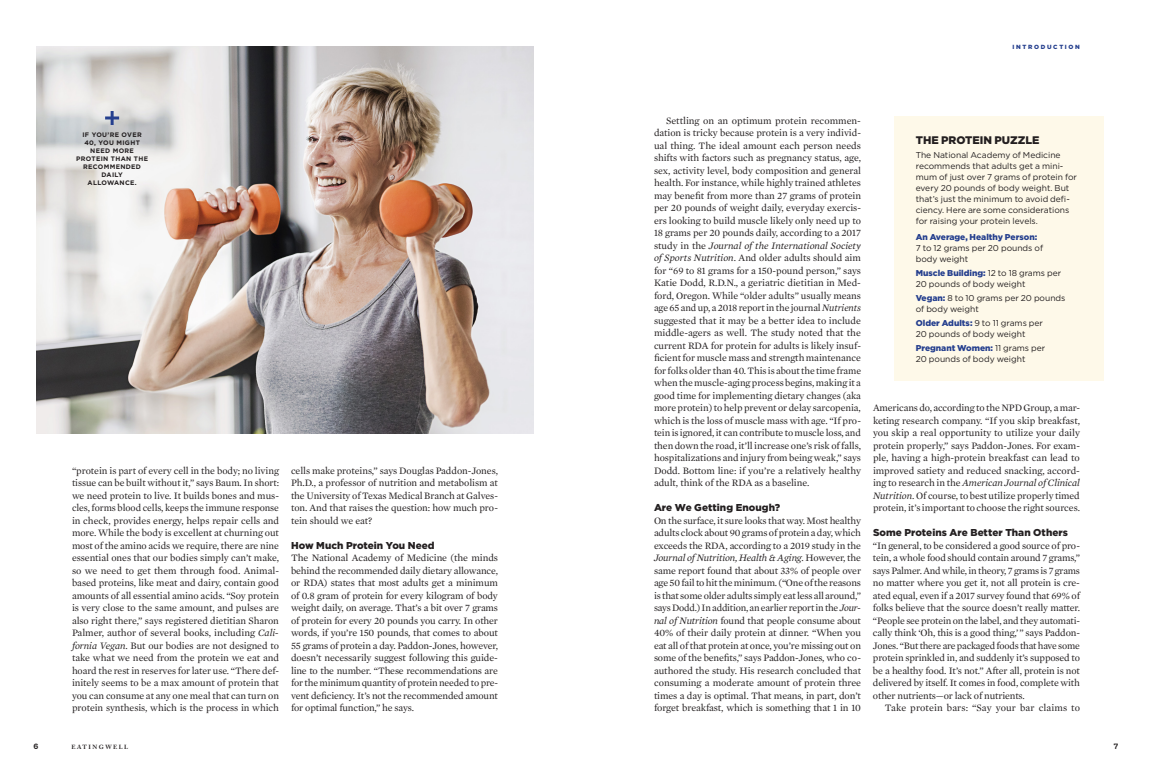
<style>
.page{position:relative;width:1152px;height:783px;background:#fff}
.page>*{position:absolute;margin:0;border:0;box-sizing:border-box;transform-origin:0 0}
.SB_SANS_NO_INDENT{font:900 11px "Gotham";color:#231f20}
.TEXT_JUSTIFIED{font:10px/12.5px "Mercury Text G1";letter-spacing:-.005em;color:#231f20;text-align:justify}
.TEXT_JUSTIFIED-2{font:900 10px "Gotham";letter-spacing:.005em;color:#231f20}
.SB_SANS_NO_INDENT-2{font:8.5px/11px "Gotham";color:#231f20}
.FOLIO_PAGE_NUMBER{font:700 7.5px "Sanchez";color:#231f20}
.FACT_BLACK{font:700 6.5px/8px "Gotham";letter-spacing:.05em;color:#231f20;text-align:center}
.FOLIO_CHAPTER_SLUG{font:900 6px "Gotham";letter-spacing:.28em;color:#253f8e}
.FOLIO_EATING_WELL{font:700 6px "Adobe Caslon Pro";letter-spacing:.25em;color:#231f20}
.s1{font-style:italic}
.s2{font-weight:900;color:#253f8e}
</style>
<div class="page">
<img style="left:36px;top:46px;width:498px;height:388px">
<div style="left:894px;top:116px;width:210px;height:264px;background:#fef9e9"></div>
<hr style="left:111px;top:111px;width:3px;height:14px;background:#253f8e">
<svg style="left:105px;top:116px;width:14px;height:4px"></svg>
<p class="FACT_BLACK" style="left:76px;top:131px;width:73px">IF YOU’RE OVER<br>40, YOU MIGHT<br>NEED MORE<br>PROTEIN THAN THE<br>RECOMMENDED<br>DAILY<br>ALLOWANCE.</p>
<p class="TEXT_JUSTIFIED" style="left:72px;top:463px;width:209px">“protein is part of every cell in the body; no living tissue can be built without it,” says Baum. In short: we need protein to live. It builds bones and mus&shy;cles, forms blood cells, keeps the immune response in check, provides energy, helps repair cells and more. While the body is excellent at churning out most of the amino acids we require, there are nine essential ones that our bodies simply can’t make, so we need to get them through food. Animal&shy;based proteins, like meat and dairy, contain good amounts of all essential amino acids. “Soy protein is very close to the same amount, and pulses are also right there,” says registered dietitian Sharon Palmer, author of several books, including <span class="s1">Cali&shy;fornia Vegan</span>. But our bodies are not designed to take what we need from the protein we eat and hoard the rest in reserves for later use. “There def&shy;initely seems to be a max amount of protein that you can consume at any one meal that can turn on protein synthesis, which is the process in which</p>
<p class="TEXT_JUSTIFIED" style="left:291px;top:463px;width:209px">cells make proteins,” says Douglas Paddon-Jones, Ph.D., a professor of nutrition and metabolism at the University of Texas Medical Branch at Galves&shy;ton. And that raises the question: how much pro&shy;tein should we eat?</p>
<p class="TEXT_JUSTIFIED-2" style="left:291px;top:538px;width:145px">How Much Protein You Need</p>
<p class="TEXT_JUSTIFIED" style="left:291px;top:551px;width:209px">The National Academy of Medicine (the minds behind the recommended daily dietary allowance, or RDA) states that most adults get a minimum of 0.8 gram of protein for every kilogram of body weight daily, on average. That’s a bit over 7 grams of protein for every 20 pounds you carry. In other words, if you’re 150 pounds, that comes to about 55 grams of protein a day. Paddon-Jones, however, doesn’t necessarily suggest following this guide&shy;line to the number. “These recommendations are for the minimum quantity of protein needed to pre&shy;vent deficiency. It’s not the recommended amount for optimal function,” he says.</p>
<p class="FOLIO_CHAPTER_SLUG" style="left:1013px;top:42px;width:69px">INTRODUCTION</p>
<p class="TEXT_JUSTIFIED" style="left:654px;top:113px;width:209px;text-indent:12px">Settling on an optimum protein recommen&shy;dation is tricky because protein is a very individ&shy;ual thing. The ideal amount each person needs shifts with factors such as pregnancy status, age, sex, activity level, body composition and general health. For instance, while highly trained athletes may benefit from more than 27 grams of protein per 20 pounds of weight daily, everyday exercis&shy;ers looking to build muscle likely only need up to 18 grams per 20 pounds daily, according to a 2017 study in the <span class="s1">Journal of the International Society of Sports Nutrition</span>. And older adults should aim for “69 to 81 grams for a 150-pound person,” says Katie Dodd, R.D.N., a geriatric dietitian in Med&shy;ford, Oregon. While “older adults” usually means age 65 and up, a 2018 report in the journal <span class="s1">Nutrients </span>suggested that it may be a better idea to include middle-agers as well. The study noted that the current RDA for protein for adults is likely insuf&shy;ficient for muscle mass and strength maintenance for folks older than 40. This is about the time frame when the muscle-aging process begins, making it a good time for implementing dietary changes (aka more protein) to help prevent or delay sarcopenia, which is the loss of muscle mass with age. “If pro&shy;tein is ignored, it can contribute to muscle loss, and then down the road, it’ll increase one’s risk of falls, hospitalizations and injury from being weak,” says Dodd. Bottom line: if you’re a relatively healthy adult, think of the RDA as a baseline.</p>
<p class="TEXT_JUSTIFIED-2" style="left:654px;top:501px;width:128px">Are We Getting Enough?</p>
<p class="TEXT_JUSTIFIED" style="left:654px;top:513px;width:209px">On the surface, it sure looks that way. Most healthy adults clock about 90 grams of protein a day, which exceeds the RDA, according to a 2019 study in the <span class="s1">Journal of Nutrition, Health &amp; Aging</span>. However, the same report found that about 33% of people over age 50 fail to hit the minimum. (“One of the reasons is that some older adults simply eat less all around,” says Dodd.) In addition, an earlier report in the <span class="s1">Jour&shy;nal of Nutrition</span> found that people consume about 40% of their daily protein at dinner. “When you eat all of that protein at once, you’re missing out on some of the benefits,” says Paddon-Jones, who co&shy;authored the study. His research concluded that consuming a moderate amount of protein three times a day is optimal. That means, in part, don’t forget breakfast, which is something that 1 in 10</p>
<p class="SB_SANS_NO_INDENT" style="left:916px;top:133px;width:125px">THE PROTEIN PUZZLE</p>
<p class="SB_SANS_NO_INDENT-2" style="left:916px;top:150px;width:163px">The National Academy of Medicine recommends that adults get a mini&shy;mum of just over 7 grams of protein for every 20 pounds of body weight. But that’s just the minimum to avoid defi&shy;ciency. Here are some considerations for raising your protein levels.</p>
<p class="SB_SANS_NO_INDENT-2" style="left:916px;top:232px;width:129px"><span class="s2">An Average, Healthy Person:<br></span>7 to 12 grams per 20 pounds of body weight</p>
<p class="SB_SANS_NO_INDENT-2" style="left:916px;top:268px;width:147px"><span class="s2">Muscle Building:</span> 12 to 18 grams per<br>20 pounds of body weight</p>
<p class="SB_SANS_NO_INDENT-2" style="left:916px;top:293px;width:151px"><span class="s2">Vegan:</span> 8 to 10 grams per 20 pounds of body weight</p>
<p class="SB_SANS_NO_INDENT-2" style="left:916px;top:318px;width:129px"><span class="s2">Older Adults:</span> 9 to 11 grams per<br>20 pounds of body weight</p>
<p class="SB_SANS_NO_INDENT-2" style="left:916px;top:343px;width:131px"><span class="s2">Pregnant Women:</span> 11 grams per<br>20 pounds of body weight</p>
<p class="TEXT_JUSTIFIED" style="left:873px;top:401px;width:209px">Americans do, according to the NPD Group, a mar&shy;keting research company. “If you skip breakfast, you skip a real opportunity to utilize your daily protein properly,” says Paddon-Jones. For exam&shy;ple, having a high-protein breakfast can lead to improved satiety and reduced snacking, accord&shy;ing to research in the <span class="s1">American Journal of Clinical Nutrition</span>. Of course, to best utilize properly timed protein, it’s important to choose the right sources.</p>
<p class="TEXT_JUSTIFIED-2" style="left:873px;top:526px;width:196px">Some Proteins Are Better Than Others</p>
<p class="TEXT_JUSTIFIED" style="left:873px;top:538px;width:209px">“In general, to be considered a good source of pro&shy;tein, a whole food should contain around 7 grams,” says Palmer. And while, in theory, 7 grams is 7 grams no matter where you get it, not all protein is cre&shy;ated equal, even if a 2017 survey found that 69% of folks believe that the source doesn’t really matter. “People see protein on the label, and they automati&shy;cally think ‘Oh, this is a good thing,’ ” says Paddon-Jones. “But there are packaged foods that have some protein sprinkled in, and suddenly it’s supposed to be a healthy food. It’s not.” After all, protein is not delivered by itself. It comes in food, complete with other nutrients—or lack of nutrients.</p>
<p class="TEXT_JUSTIFIED" style="left:885px;top:701px;width:197px">Take protein bars: “Say your bar claims to</p>
<p class="FOLIO_PAGE_NUMBER" style="left:34px;top:741px;width:6px">6</p>
<p class="FOLIO_EATING_WELL" style="left:71px;top:743px;width:58px">EATINGWELL</p>
<p class="FOLIO_PAGE_NUMBER" style="left:1114px;top:741px;width:6px">7</p>
</div>
